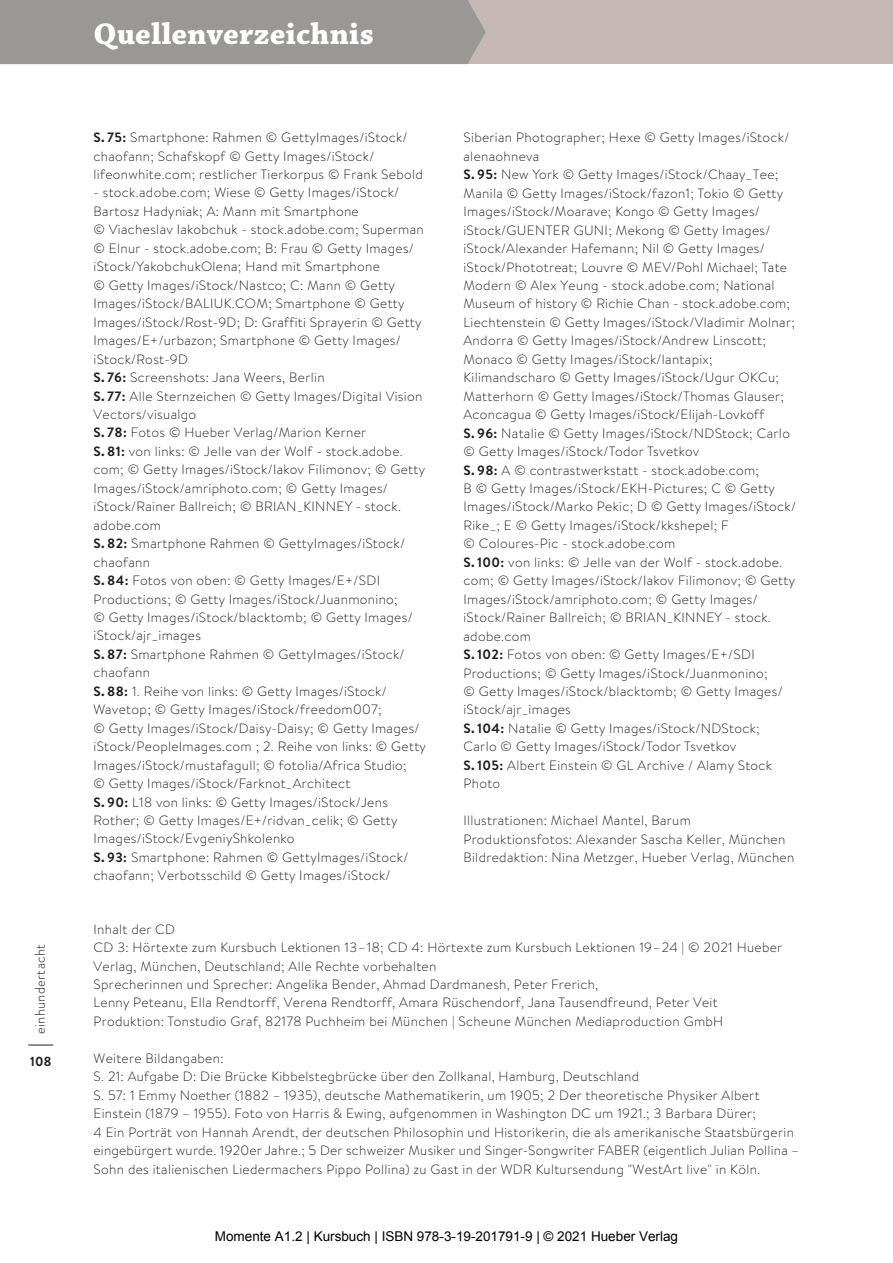
<style>
.page{position:relative;width:893px;height:1263px;background:#fff}
.page>*{position:absolute;margin:0;border:0;box-sizing:border-box;transform-origin:0 0}
.t1{font:700 31.5px "Chaparral Pro";letter-spacing:.01em;color:#fff}
.t2{font:300 14.4px "Brandon Grotesque";letter-spacing:.025em;color:#231f20}
.t3{font:300 13.5px/18.5px "Brandon Text";letter-spacing:.025em;color:#231f20}
.t4{font:13.5px "Arial";color:#000}
.t5{font:700 13.5px "Brandon Grotesque";color:#231f20}
.s1{font-weight:700}
</style>
<div class="page">
<div style="left:0;top:0;width:893px;height:64px;background:#c5b8b4"></div>
<div style="left:0;top:0;width:486px;height:64px;background:#9a9895"></div>
<svg style="left:28px;top:1045px;width:25px;height:1px"></svg>
<p class="t2" style="left:32px;top:1034px;width:92px;rotate:-90deg">einhundertacht</p>
<p class="t5" style="left:30px;top:1053px;width:23px">108</p>
<h1 class="t1" style="left:94px;top:15px;width:282px">Quel enverzeichnis</h1>
<h1 class="t1" style="left:94px;top:15px;width:93px">Inhalt</h1>
<p class="t3" style="left:94px;top:130px;width:331px"><span class="s1">S. 75:</span> Smartphone: Rahmen © GettyImages/iStock/ chaofann; Schafskopf © Getty Images/iStock/ lifeonwhite.com; restlicher Tierkorpus © Frank Sebold</p>
<p class="t3" style="left:94px;top:185px;width:334px">- stock.adobe.com; Wiese © Getty Images/iStock/ Bartosz Hadyniak; A: Mann mit Smartphone<br>© Viacheslav Iakobchuk - stock.adobe.com; Superman © Elnur - stock.adobe.com; B: Frau © Getty Images/ iStock/YakobchukOlena; Hand mit Smartphone<br>© Getty Images/iStock/Nastco; C: Mann © Getty Images/iStock/BALIUK.COM; Smartphone © Getty Images/iStock/Rost-9D; D: Graffiti Sprayerin © Getty Images/E+/urbazon; Smartphone © Getty Images/ iStock/Rost-9D<br><span class="s1">S. 76:</span> Screenshots: Jana Weers, Berlin<br><span class="s1">S. 77:</span> Alle Sternzeichen © Getty Images/Digital Vision Vectors/visualgo<br><span class="s1">S. 78:</span> Fotos © Hueber Verlag/Marion Kerner<br><span class="s1">S. 81:</span> von links: © Jelle van der Wolf - stock.adobe. com; © Getty Images/iStock/Iakov Filimonov; © Getty Images/iStock/amriphoto.com; © Getty Images/ iStock/Rainer Ballreich; © BRIAN_KINNEY - stock. adobe.com<br><span class="s1">S. 82:</span> Smartphone Rahmen © GettyImages/iStock/ chaofann<br><span class="s1">S. 84:</span> Fotos von oben: © Getty Images/E+/SDI Productions; © Getty Images/iStock/Juanmonino;<br>© Getty Images/iStock/blacktomb; © Getty Images/ iStock/ajr_images<br><span class="s1">S. 87:</span> Smartphone Rahmen © GettyImages/iStock/ chaofann<br><span class="s1">S. 88:</span> 1. Reihe von links: © Getty Images/iStock/ Wavetop; © Getty Images/iStock/freedom007;<br>© Getty Images/iStock/Daisy-Daisy; © Getty Images/ iStock/PeopleImages.com ; 2. Reihe von links: © Getty Images/iStock/mustafagull; © fotolia/Africa Studio;<br>© Getty Images/iStock/Farknot_Architect<br><span class="s1">S. 90:</span> L18 von links: © Getty Images/iStock/Jens Rother; © Getty Images/E+/ridvan_celik; © Getty Images/iStock/EvgeniyShkolenko<br><span class="s1">S. 93:</span> Smartphone: Rahmen © GettyImages/iStock/ chaofann; Verbotsschild © Getty Images/iStock/</p>
<p class="t3" style="left:463px;top:130px;width:334px">Siberian Photographer; Hexe © Getty Images/iStock/ alenaohneva<br><span class="s1">S. 95:</span> New York © Getty Images/iStock/Chaay_Tee; Manila © Getty Images/iStock/fazon1; Tokio © Getty Images/iStock/Moarave; Kongo © Getty Images/ iStock/GUENTER GUNI; Mekong © Getty Images/ iStock/Alexander Hafemann; Nil © Getty Images/ iStock/Phototreat; Louvre © MEV/Pohl Michael; Tate Modern © Alex Yeung - stock.adobe.com; National Museum of history © Richie Chan - stock.adobe.com; Liechtenstein © Getty Images/iStock/Vladimir Molnar; Andorra © Getty Images/iStock/Andrew Linscott; Monaco © Getty Images/iStock/lantapix; Kilimandscharo © Getty Images/iStock/Ugur OKCu; Matterhorn © Getty Images/iStock/Thomas Glauser; Aconcagua © Getty Images/iStock/Elijah-Lovkoff<br><span class="s1">S. 96:</span> Natalie © Getty Images/iStock/NDStock; Carlo © Getty Images/iStock/Todor Tsvetkov<br><span class="s1">S. 98:</span> A © contrastwerkstatt - stock.adobe.com;<br>B © Getty Images/iStock/EKH-Pictures; C © Getty Images/iStock/Marko Pekic; D © Getty Images/iStock/ Rike_; E © Getty Images/iStock/kkshepel; F<br>© Coloures-Pic - stock.adobe.com<br><span class="s1">S. 100:</span> von links: © Jelle van der Wolf - stock.adobe. com; © Getty Images/iStock/Iakov Filimonov; © Getty Images/iStock/amriphoto.com; © Getty Images/ iStock/Rainer Ballreich; © BRIAN_KINNEY - stock. adobe.com<br><span class="s1">S. 102:</span> Fotos von oben: © Getty Images/E+/SDI Productions; © Getty Images/iStock/Juanmonino;<br>© Getty Images/iStock/blacktomb; © Getty Images/ iStock/ajr_images<br><span class="s1">S. 104:</span> Natalie © Getty Images/iStock/NDStock; Carlo © Getty Images/iStock/Todor Tsvetkov<br><span class="s1">S. 105:</span> Albert Einstein © GL Archive / Alamy Stock Photo</p>
<p class="t3" style="left:463px;top:813px;width:332px">Illustrationen: Michael Mantel, Barum<br>Produktionsfotos: Alexander Sascha Keller, München<br>Bildredaktion: Nina Metzger, Hueber Verlag, München</p>
<p class="t3" style="left:94px;top:921px;width:690px">Inhalt der CD<br>CD 3: Hörtexte zum Kursbuch Lektionen 13 – 18; CD 4: Hörtexte zum Kursbuch Lektionen 19 – 24 | © 2021 Hueber Verlag, München, Deutschland; Alle Rechte vorbehalten<br>Sprecherinnen und Sprecher: Angelika Bender, Ahmad Dardmanesh, Peter Frerich,<br>Lenny Peteanu, Ella Rendtorff, Verena Rendtorff, Amara Rüschendorf, Jana Tausendfreund, Peter Veit Produktion: Tonstudio Graf, 82178 Puchheim bei München | Scheune München Mediaproduction GmbH</p>
<p class="t3" style="left:94px;top:1050px;width:707px">Weitere Bildangaben:<br>S. 21: Aufgabe D: Die Brücke Kibbelstegbrücke über den Zollkanal, Hamburg, Deutschland<br>S. 57: 1 Emmy Noether (1882 – 1935), deutsche Mathematikerin, um 1905; 2 Der theoretische Physiker Albert Einstein (1879 – 1955). Foto von Harris &amp; Ewing, aufgenommen in Washington DC um 1921.; 3 Barbara Dürer;<br>4 Ein Porträt von Hannah Arendt, der deutschen Philosophin und Historikerin, die als amerikanische Staatsbürgerin eingebürgert wurde. 1920er Jahre.; 5 Der schweizer Musiker und Singer-Songwriter FABER (eigentlich Julian Pollina – Sohn des italienischen Liedermachers Pippo Pollina) zu Gast in der WDR Kultursendung "WestArt live" in Köln.</p>
<p class="t4" style="left:215px;top:1227px;width:465px">Momente A1.2 | Kursbuch | ISBN 978-3-19-201791-9 | © 2021 Hueber Verlag</p>
</div>
